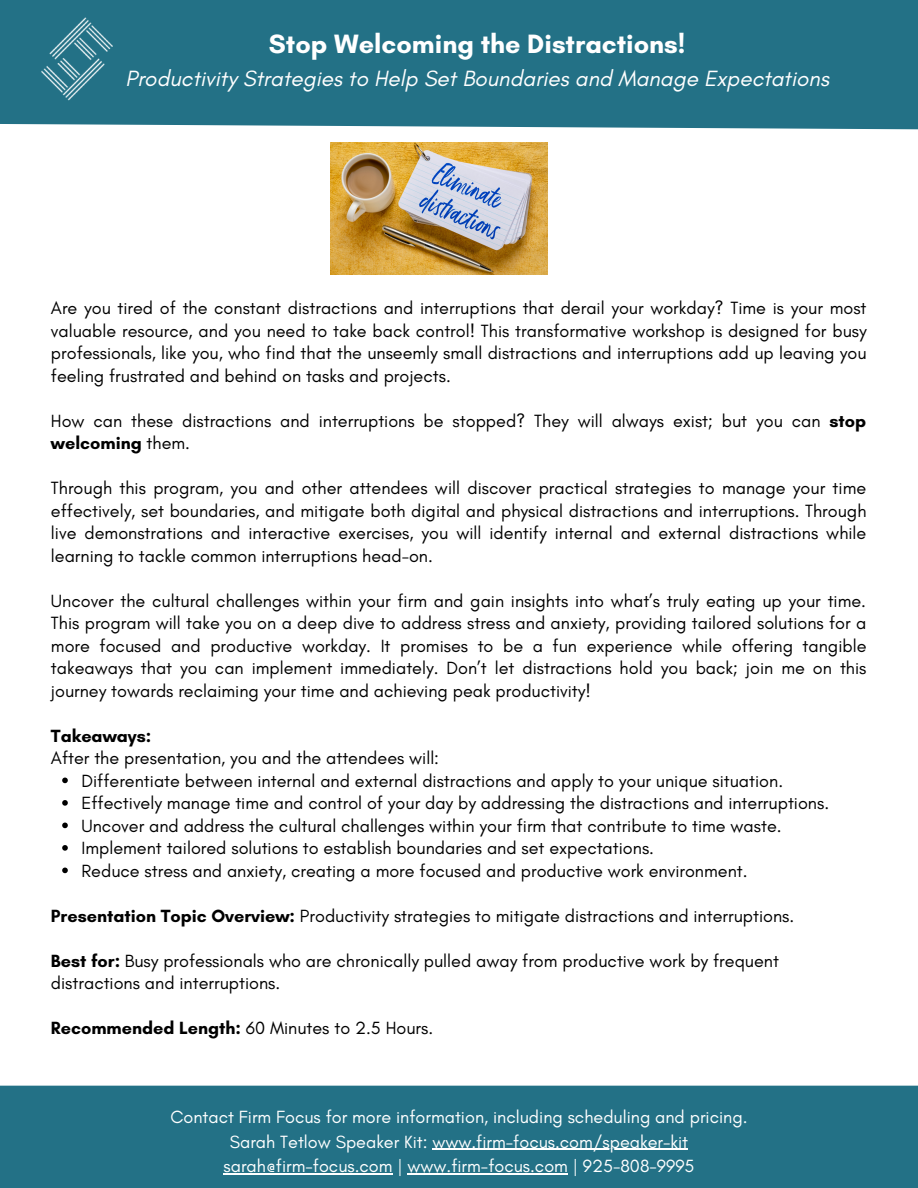
<style>
.page{position:relative;width:918px;height:1188px;background:#fff}
.page>*{position:absolute;margin:0;border:0;box-sizing:border-box;transform-origin:0 0}
.t1{font:700 27px "Glacial Indifference";color:#fff}
.t2{font:italic 22.5px "Glacial Indifference";color:#fff}
.t3{font:18px/22.5px "Glacial Indifference";color:#000;text-align:justify}
.t4{font:18px "Glacial Indifference";color:#fff}
.t5{font:700 18px "Glacial Indifference";color:#000}
.s1{font-weight:700}
</style>
<div class="page">
<div style="left:0;top:0;width:918px;height:130px;background:#237186"></div>
<img style="left:42px;top:15px;width:77px;height:90px">
<div style="left:0;top:1086px;width:918px;height:102px;background:#237186"></div>
<svg style="left:62px;top:778px;width:6px;height:5px"></svg>
<svg style="left:62px;top:800px;width:6px;height:6px"></svg>
<svg style="left:62px;top:823px;width:6px;height:5px"></svg>
<svg style="left:62px;top:845px;width:6px;height:6px"></svg>
<svg style="left:62px;top:868px;width:6px;height:5px"></svg>
<hr style="left:432px;top:1149px;width:256px;height:1px;background:#fff">
<hr style="left:224px;top:1174px;width:169px;height:1px;background:#fff">
<hr style="left:407px;top:1174px;width:161px;height:1px;background:#fff">
<img style="left:330px;top:142px;width:218px;height:133px">
<p class="t1" style="left:269px;top:28px;width:418px">Stop Welcoming the Distractions!</p>
<p class="t2" style="left:125px;top:65px;width:705px">Productivity Strategies to Help Set Boundaries and Manage Expectations</p>
<p class="t3" style="left:51px;top:297px;width:817px">Are you tired of the constant distractions and interruptions that derail your workday? Time is your most valuable resource, and you need to take back control! This transformative workshop is designed for busy professionals, like you, who find that the unseemly small distractions and interruptions add up leaving you feeling frustrated and behind on tasks and projects.</p>
<p class="t3" style="left:51px;top:409px;width:817px">How can these distractions and interruptions be stopped? They will always exist; but you can <span class="s1">stop welcoming</span> them.</p>
<p class="t3" style="left:51px;top:477px;width:817px">Through this program, you and other attendees will discover practical strategies to manage your time effectively, set boundaries, and mitigate both digital and physical distractions and interruptions. Through live demonstrations and interactive exercises, you will identify internal and external distractions while learning to tackle common interruptions head-on.</p>
<p class="t3" style="left:51px;top:589px;width:817px">Uncover the cultural challenges within your firm and gain insights into what’s truly eating up your time.<br>This program will take you on a deep dive to address stress and anxiety, providing tailored solutions for a more focused and productive workday. It promises to be a fun experience while offering tangible takeaways that you can implement immediately. Don’t let distractions hold you back; join me on this journey towards reclaiming your time and achieving peak productivity!</p>
<p class="t5" style="left:51px;top:724px;width:102px">Takeaways:</p>
<p class="t3" style="left:51px;top:747px;width:390px">After the presentation, you and the attendees will:</p>
<p class="t3" style="left:82px;top:769px;width:703px">Differentiate between internal and external distractions and apply to your unique situation.</p>
<p class="t3" style="left:82px;top:792px;width:749px">Effectively manage time and control of your day by addressing the distractions and interruptions.</p>
<p class="t3" style="left:82px;top:814px;width:702px">Uncover and address the cultural challenges within your firm that contribute to time waste.</p>
<p class="t3" style="left:82px;top:837px;width:574px">Implement tailored solutions to establish boundaries and set expectations.</p>
<p class="t3" style="left:82px;top:859px;width:668px">Reduce stress and anxiety, creating a more focused and productive work environment.</p>
<p class="t3" style="left:51px;top:904px;width:745px"><span class="s1">Presentation Topic Overview:</span> Productivity strategies to mitigate distractions and interruptions.</p>
<p class="t3" style="left:51px;top:949px;width:730px"><span class="s1">Best for:</span> Busy professionals who are chronically pulled away from productive work by frequent</p>
<p class="t3" style="left:51px;top:972px;width:231px">distractions and interruptions.</p>
<p class="t3" style="left:51px;top:1017px;width:384px"><span class="s1">Recommended Length:</span> 60 Minutes to 2.5 Hours.</p>
<p class="t4" style="left:170px;top:1106px;width:579px">Contact Firm Focus for more information, including scheduling and pricing.</p>
<p class="t4" style="left:230px;top:1131px;width:460px">Sarah Tetlow Speaker Kit: www.firm-focus.com/speaker-kit</p>
<p class="t4" style="left:224px;top:1155px;width:472px">sarah@firm-focus.com | www.firm-focus.com | 925-808-9995</p>
</div>
